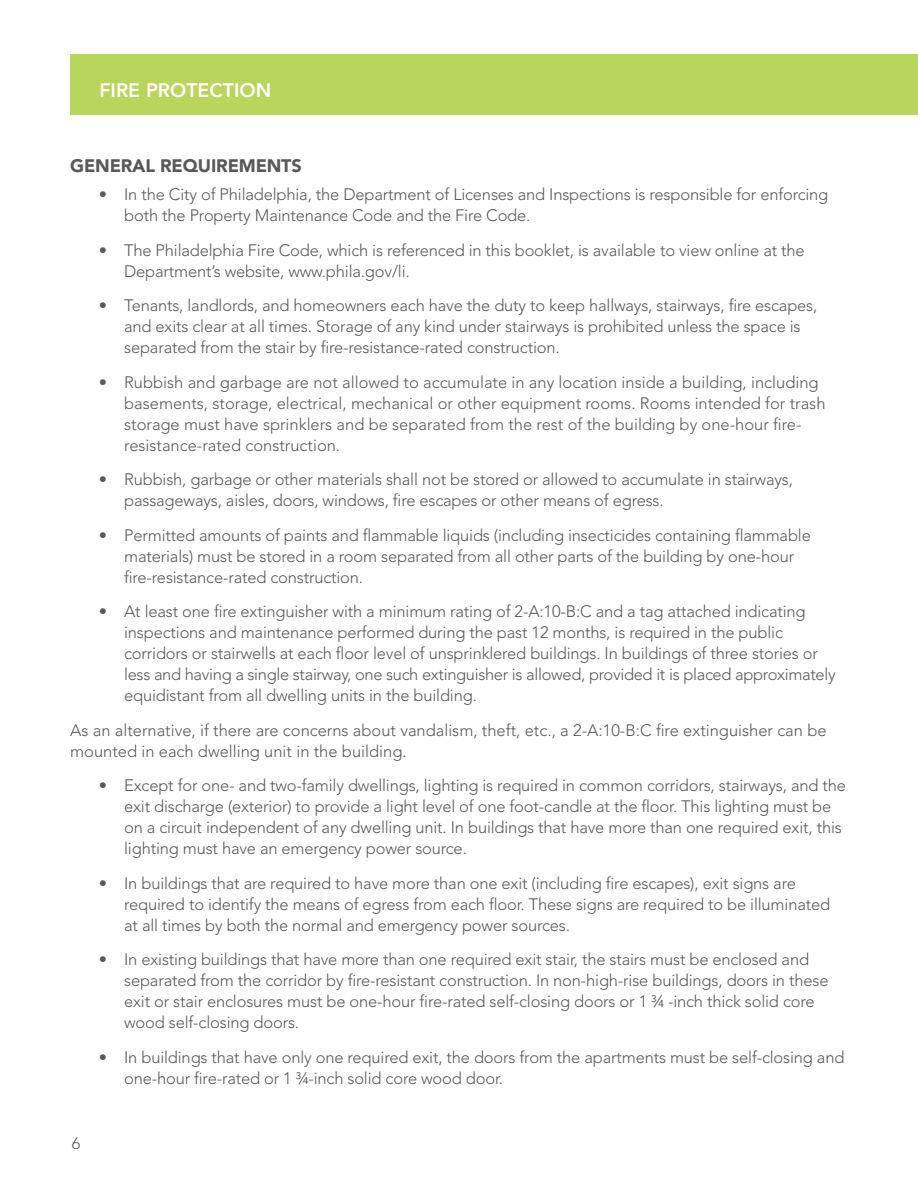
<style>
.page{position:relative;width:918px;height:1188px;background:#fff}
.page>*{position:absolute;margin:0;border:0;box-sizing:border-box;transform-origin:0 0}
.t1{font:800 19.5px "Avenir LT Std";color:#fff}
.t2{font:900 18px "Avenir LT Std";letter-spacing:-.01em;color:#58595b}
.t3{font:300 16.5px/21px "Avenir LT Std";letter-spacing:-.01em;color:#58595b}
</style>
<div class="page">
<div style="left:70px;top:55px;width:848px;height:60px;background:#b8d65b"></div>
<p class="t1" style="left:99px;top:78px;width:173px">FIRE PROTECTION</p>
<p class="t2" style="left:70px;top:155px;width:233px">GENERAL REQUIREMENTS</p>
<p class="t3" style="left:124px;top:184px;width:706px;text-indent:-25px">• In the City of Philadelphia, the Department of Licenses and Inspections is responsible for enforcing both the Property Maintenance Code and the Fire Code.</p>
<p class="t3" style="left:124px;top:240px;width:682px;text-indent:-25px">• The Philadelphia Fire Code, which is referenced in this booklet, is available to view online at the<br>Department’s website, www.phila.gov/li.</p>
<p class="t3" style="left:124px;top:295px;width:695px;text-indent:-25px">• Tenants, landlords, and homeowners each have the duty to keep hallways, stairways, fire escapes, and exits clear at all times. Storage of any kind under stairways is prohibited unless the space is separated from the stair by fire-resistance-rated construction.</p>
<p class="t3" style="left:124px;top:372px;width:703px;text-indent:-25px">• Rubbish and garbage are not allowed to accumulate in any location inside a building, including basements, storage, electrical, mechanical or other equipment rooms. Rooms intended for trash storage must have sprinklers and be separated from the rest of the building by one-hour fire&shy;resistance-rated construction.</p>
<p class="t3" style="left:124px;top:469px;width:670px;text-indent:-25px">• Rubbish, garbage or other materials shall not be stored or allowed to accumulate in stairways, passageways, aisles, doors, windows, fire escapes or other means of egress.</p>
<p class="t3" style="left:124px;top:525px;width:688px;text-indent:-25px">• Permitted amounts of paints and flammable liquids (including insecticides containing flammable materials) must be stored in a room separated from all other parts of the building by one-hour fire-resistance-rated construction.</p>
<p class="t3" style="left:124px;top:601px;width:713px;text-indent:-25px">• At least one fire extinguisher with a minimum rating of 2-A:10-B:C and a tag attached indicating inspections and maintenance performed during the past 12 months, is required in the public corridors or stairwells at each floor level of unsprinklered buildings. In buildings of three stories or less and having a single stairway, one such extinguisher is allowed, provided it is placed approximately equidistant from all dwelling units in the building.</p>
<p class="t3" style="left:70px;top:720px;width:758px">As an alternative, if there are concerns about vandalism, theft, etc., a 2-A:10-B:C fire extinguisher can be mounted in each dwelling unit in the building.</p>
<p class="t3" style="left:124px;top:775px;width:723px;text-indent:-25px">• Except for one- and two-family dwellings, lighting is required in common corridors, stairways, and the exit discharge (exterior) to provide a light level of one foot-candle at the floor. This lighting must be on a circuit independent of any dwelling unit. In buildings that have more than one required exit, this lighting must have an emergency power source.</p>
<p class="t3" style="left:124px;top:873px;width:707px;text-indent:-25px">• In buildings that are required to have more than one exit (including fire escapes), exit signs are required to identify the means of egress from each floor. These signs are required to be illuminated at all times by both the normal and emergency power sources.</p>
<p class="t3" style="left:124px;top:949px;width:706px;text-indent:-25px">• In existing buildings that have more than one required exit stair, the stairs must be enclosed and separated from the corridor by fire-resistant construction. In non-high-rise buildings, doors in these exit or stair enclosures must be one-hour fire-rated self-closing doors or 1 ¾ -inch thick solid core wood self-closing doors.</p>
<p class="t3" style="left:124px;top:1047px;width:722px;text-indent:-25px">• In buildings that have only one required exit, the doors from the apartments must be self-closing and one-hour fire-rated or 1 ¾-inch solid core wood door.</p>
<p class="t3" style="left:72px;top:1133px;width:10px">6</p>
</div>
